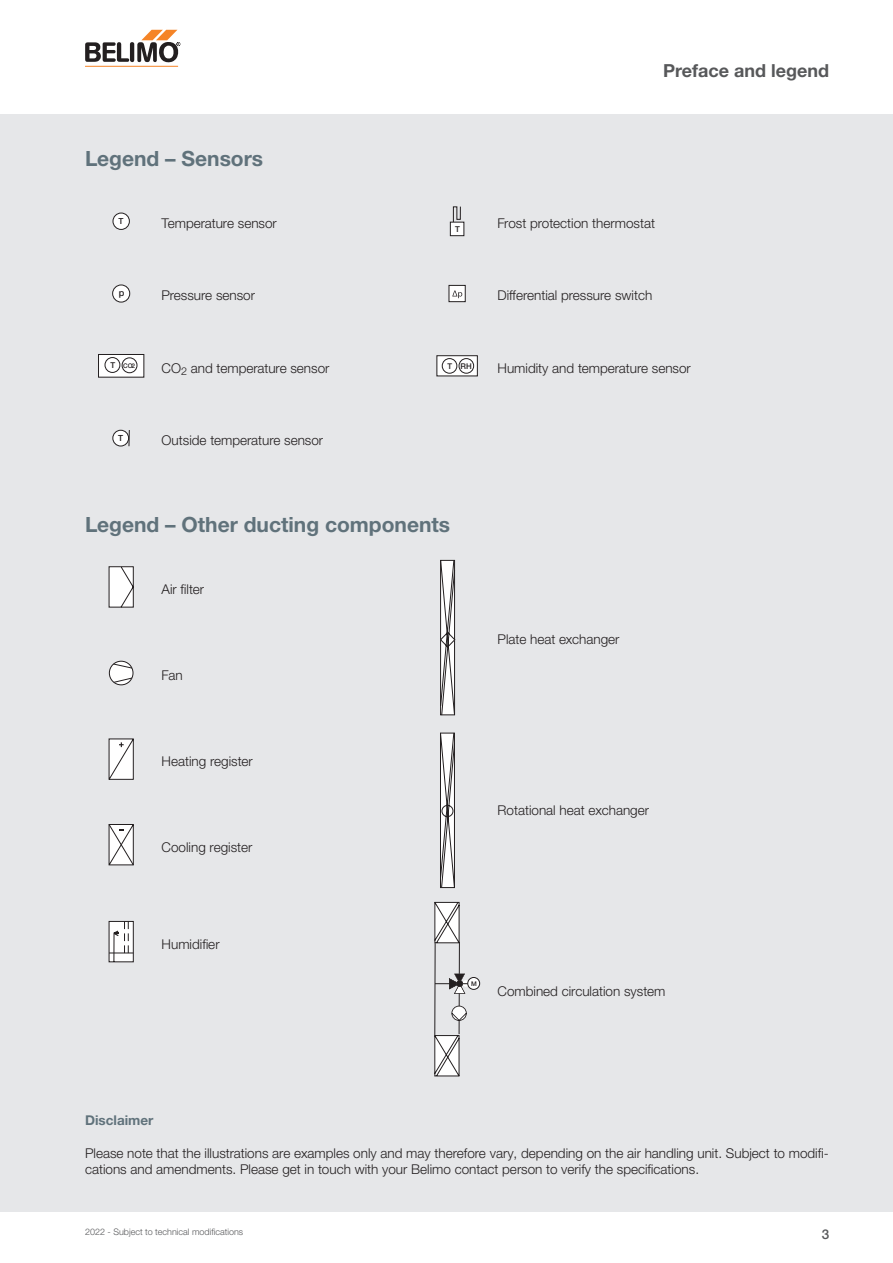
<style>
.page{position:relative;width:893px;height:1263px;background:#fff}
.page>*{position:absolute;margin:0;border:0;box-sizing:border-box;transform-origin:0 0}
.t1{font:700 21px "Helvetica Neue LTW1 G";color:#60727b}
.t2{font:700 18px "Helvetica Neue LTW1 G";color:#57585a}
.t3{font:300 13.5px/16.2px "Helvetica Neue LTW1 G";color:#231f20}
.t4{font:700 13.5px "Helvetica Neue LTW1 G";color:#60727b}
.t5{font:500 13.5px "Helvetica Neue LTW1 G";color:#57585a}
.t6{font:500 9.3px "Helvetica Neue LTW1 G";color:#231f20}
.t7{font:300 9px "Helvetica Neue LTW1 G";color:#57585a}
.t8{font:500 8.4px "Helvetica Neue LTW1 G";color:#231f20}
.t9{font:500 8.1px "Helvetica Neue LTW1 G";color:#231f20}
.t10{font:500 7.95px "Helvetica Neue LTW1 G";color:#231f20}
.t11{font:500 6.45px "Helvetica Neue LTW1 G";color:#231f20}
.s1{font-size:8.1px}
</style>
<div class="page">
<hr style="left:85px;top:66px;width:93px;height:1px;background:#f58427">
<svg style="left:85px;top:30px;width:95px;height:33px"></svg>
<div style="left:0;top:115px;width:893px;height:1097px;background:#e6e7e9"></div>
<div style="left:113px;top:213px;width:16px;height:16px;background:#fff;border-radius:50%"></div>
<div style="left:113px;top:213px;width:17px;height:17px;border:1px solid #231f20;border-radius:50%"></div>
<div style="left:450px;top:222px;width:14px;height:14px;background:#fff"></div>
<div style="left:450px;top:222px;width:14px;height:14px;border:1px solid #231f20"></div>
<svg style="left:453px;top:206px;width:8px;height:16px"></svg>
<div style="left:113px;top:285px;width:17px;height:17px;background:#fff;border-radius:50%"></div>
<div style="left:112px;top:285px;width:18px;height:17px;border:1px solid #231f20;border-radius:50%"></div>
<div style="left:449px;top:285px;width:16px;height:17px;background:#fff"></div>
<div style="left:449px;top:285px;width:16px;height:17px;border:1px solid #231f20"></div>
<svg style="left:452px;top:291px;width:10px;height:7px"></svg>
<svg style="left:100px;top:356px;width:42px;height:19px"></svg>
<div style="left:98px;top:354px;width:46px;height:23px;border:1px solid #231f20"></div>
<div style="left:122px;top:358px;width:15px;height:15px;background:#fff;border-radius:50%"></div>
<div style="left:122px;top:358px;width:15px;height:15px;border:1px solid #231f20;border-radius:50%"></div>
<div style="left:105px;top:357px;width:15px;height:15px;background:#fff;border-radius:50%"></div>
<div style="left:105px;top:357px;width:15px;height:16px;border:1px solid #231f20;border-radius:50%"></div>
<svg style="left:439px;top:357px;width:37px;height:17px"></svg>
<div style="left:437px;top:355px;width:41px;height:21px;border:1px solid #231f20"></div>
<div style="left:459px;top:359px;width:15px;height:14px;background:#fff;border-radius:50%"></div>
<div style="left:459px;top:358px;width:15px;height:15px;border:1px solid #231f20;border-radius:50%"></div>
<div style="left:442px;top:359px;width:15px;height:14px;background:#fff;border-radius:50%"></div>
<div style="left:442px;top:358px;width:15px;height:15px;border:1px solid #231f20;border-radius:50%"></div>
<div style="left:113px;top:430px;width:16px;height:16px;background:#fff;border-radius:50%"></div>
<div style="left:113px;top:430px;width:16px;height:16px;border:1px solid #231f20;border-radius:50%"></div>
<svg style="left:129px;top:430px;width:1px;height:16px"></svg>
<svg style="left:108px;top:566px;width:26px;height:42px"></svg>
<svg style="left:440px;top:559px;width:16px;height:157px;background:#b7b6b7"></svg>
<div style="left:109px;top:661px;width:24px;height:24px;border:1px solid #231f20;border-radius:50%"></div>
<svg style="left:111px;top:663px;width:22px;height:21px"></svg>
<svg style="left:108px;top:738px;width:26px;height:42px"></svg>
<svg style="left:440px;top:732px;width:15px;height:157px;background:#b5b3b4"></svg>
<svg style="left:108px;top:824px;width:26px;height:42px"></svg>
<svg style="left:108px;top:921px;width:26px;height:41px"></svg>
<hr style="left:459px;top:942px;width:1px;height:92px;background:#231f20">
<svg style="left:434px;top:901px;width:26px;height:43px"></svg>
<svg style="left:434px;top:1034px;width:26px;height:43px"></svg>
<hr style="left:434px;top:943px;width:1px;height:92px;background:#231f20">
<svg style="left:451px;top:1006px;width:16px;height:15px"></svg>
<hr style="left:435px;top:983px;width:34px;height:1px;background:#231f20">
<div style="left:468px;top:977px;width:12px;height:12px;background:#fff;border-radius:50%"></div>
<div style="left:468px;top:977px;width:12px;height:12px;border:1px solid #231f20;border-radius:50%"></div>
<svg style="left:449px;top:974px;width:20px;height:20px"></svg>
<h2 class="t2" style="left:663px;top:59px;width:167px">Preface and legend</h2>
<h1 class="t1" style="left:85px;top:146px;width:180px">Legend – Sensors</h1>
<p class="t3" style="left:162px;top:215px;width:117px">Temperature sensor</p>
<p class="t9" style="left:455px;top:224px;width:6px">T</p>
<p class="t3" style="left:497px;top:215px;width:159px">Frost protection thermostat</p>
<p class="t6" style="left:119px;top:287px;width:7px">p</p>
<p class="t3" style="left:162px;top:287px;width:95px">Pressure sensor</p>
<p class="t3" style="left:497px;top:287px;width:156px">Differential pressure switch</p>
<p class="t11" style="left:110px;top:362px;width:26px"><span class="s1">T</span> CO2</p>
<p class="t3" style="left:162px;top:360px;width:169px">CO<sub>2</sub> and temperature sensor</p>
<p class="t10" style="left:448px;top:361px;width:26px">T RH</p>
<p class="t3" style="left:497px;top:360px;width:195px">Humidity and temperature sensor</p>
<p class="t8" style="left:118px;top:433px;width:7px">T</p>
<p class="t3" style="left:162px;top:432px;width:163px">Outside temperature sensor</p>
<h1 class="t1" style="left:85px;top:511px;width:367px">Legend – Other ducting components</h1>
<p class="t3" style="left:162px;top:581px;width:44px">Air filter</p>
<p class="t3" style="left:162px;top:667px;width:23px">Fan</p>
<p class="t3" style="left:162px;top:753px;width:93px">Heating register</p>
<p class="t3" style="left:162px;top:839px;width:92px">Cooling register</p>
<p class="t3" style="left:162px;top:936px;width:59px">Humidifier</p>
<p class="t3" style="left:497px;top:631px;width:124px">Plate heat exchanger</p>
<p class="t3" style="left:497px;top:802px;width:153px">Rotational heat exchanger</p>
<p class="t11" style="left:471px;top:980px;width:7px">M</p>
<p class="t3" style="left:497px;top:983px;width:169px">Combined circulation system</p>
<p class="t4" style="left:85px;top:1112px;width:70px">Disclaimer</p>
<p class="t3" style="left:85px;top:1145px;width:745px">Please note that the illustrations are examples only and may therefore vary, depending on the air handling unit. Subject to modifi&shy;cations and amendments. Please get in touch with your Belimo contact person to verify the specifications.</p>
<p class="t7" style="left:85px;top:1227px;width:160px">2022 - Subject to technical modifications</p>
<p class="t5" style="left:822px;top:1226px;width:9px">3</p>
</div>
